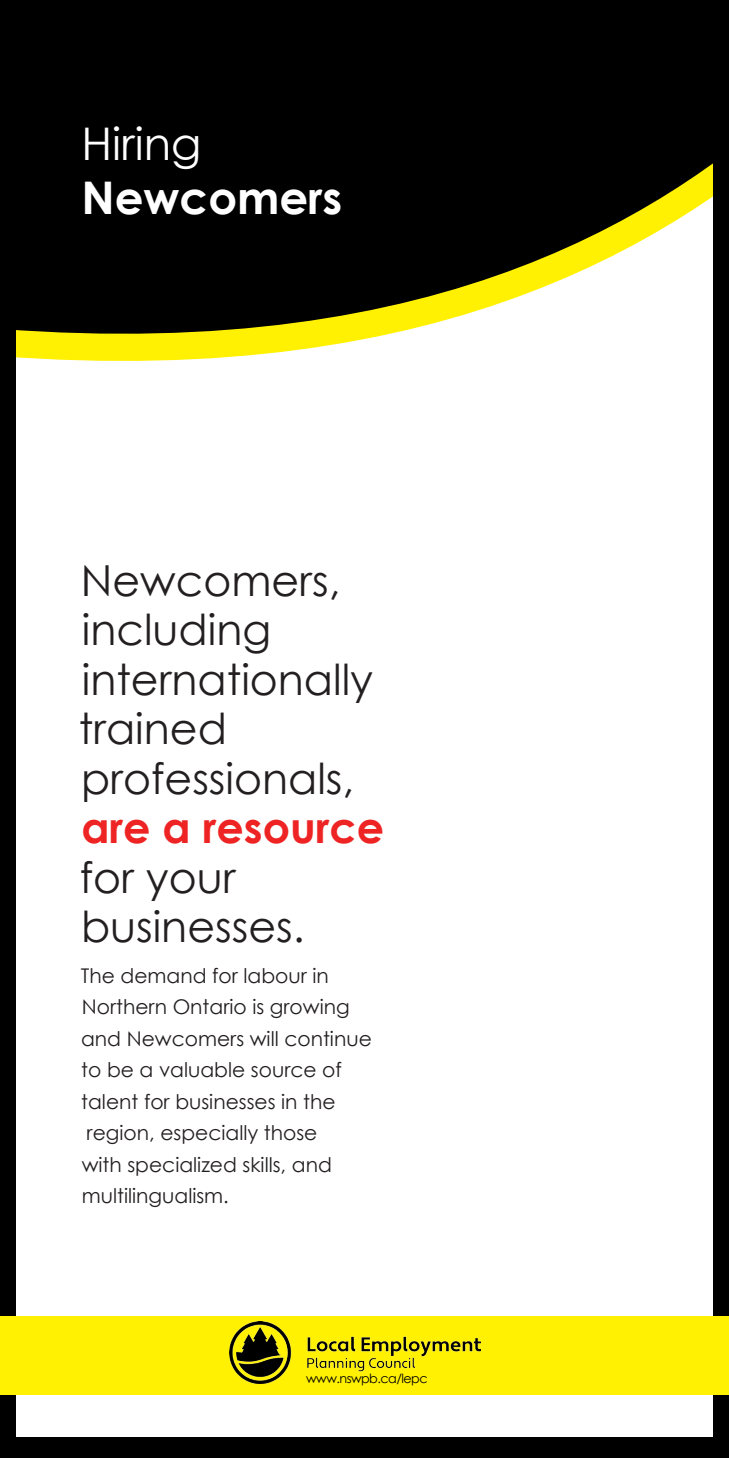
<style>
.page{position:relative;width:729px;height:1458px;background:#000}
.page>*{position:absolute;margin:0;border:0;box-sizing:border-box;transform-origin:0 0}
.t1{font:700 45px "Century Gothic";color:#fff}
.t2{font:45px "Century Gothic";color:#fff}
.t3{font:42.75px/49.5px "Century Gothic";color:#231f20}
.t4{font:700 42.75px "Century Gothic";color:#ee2323}
.t5{font:20.25px/31.5px "Century Gothic";color:#231f20}
.t6{font:12.83px "Century Gothic";letter-spacing:-.04em;color:#000}
</style>
<div class="page">
<div style="left:16px;top:21px;width:697px;height:1416px;background:#fff"></div>
<svg style="left:16px;top:21px;width:697px;height:340px;background:#35331f"></svg>
<div style="left:0;top:1317px;width:729px;height:78px;background:#fff101"></div>
<img style="left:229px;top:1321px;width:251px;height:62px">
<p class="t2" style="left:81px;top:112px;width:122px">Hiring</p>
<p class="t1" style="left:81px;top:163px;width:263px">Newcomers</p>
<p class="t3" style="left:79px;top:555px;width:296px">Newcomers, including internationally trained professionals,</p>
<p class="t4" style="left:81px;top:795px;width:304px">are a resource</p>
<p class="t3" style="left:80px;top:852px;width:226px">for your businesses.</p>
<p class="t5" style="left:81px;top:959px;width:250px">The demand for labour in</p>
<p class="t5" style="left:82px;top:991px;width:269px">Northern Ontario is growing</p>
<p class="t5" style="left:81px;top:1022px;width:292px">and Newcomers will continue</p>
<p class="t5" style="left:81px;top:1054px;width:262px">to be a valuable source of</p>
<p class="t5" style="left:81px;top:1085px;width:256px">talent for businesses in the</p>
<p class="t5" style="left:87px;top:1117px;width:232px">region, especially those</p>
<p class="t5" style="left:82px;top:1148px;width:252px">with specialized skills, and multilingualism.</p>
<p class="t6" style="left:306px;top:1369px;width:123px">www.nswpb.ca/lepc</p>
</div>
